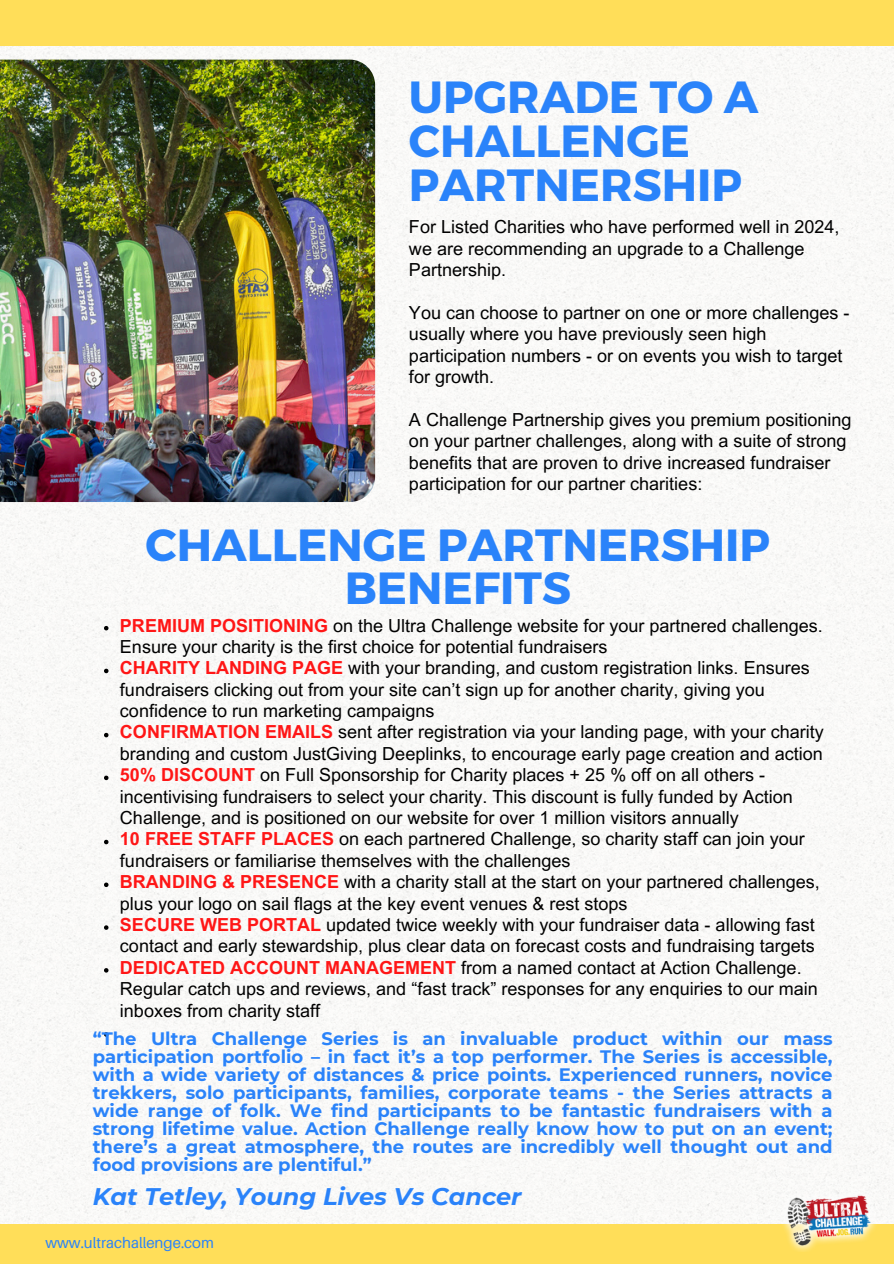
<style>
.page{position:relative;width:894px;height:1264px;background:#fff}
.page>*{position:absolute;margin:0;border:0;box-sizing:border-box;transform-origin:0 0}
.t1{font:700 45px/43.8px "Montserrat";color:#2a83fa}
.t2{font:italic 700 24px "Montserrat";color:#2a83fa}
.t3{font:18px/21.3px "Arial MT Pro";color:#000}
.t4{font:700 18px/18px "Montserrat";color:#2a83fa;text-align:justify}
.t5{font:15px "Aileron";color:#2a83fa}
.s1{font-weight:700;color:#ff1616}
</style>
<div class="page">
<img style="left:0;top:45px;width:893px;height:1179px">
<img style="left:0;top:60px;width:375px;height:442px">
<svg style="left:104px;top:626px;width:4px;height:4px"></svg>
<svg style="left:104px;top:668px;width:4px;height:5px"></svg>
<svg style="left:104px;top:733px;width:4px;height:4px"></svg>
<svg style="left:104px;top:775px;width:4px;height:5px"></svg>
<svg style="left:104px;top:839px;width:4px;height:5px"></svg>
<svg style="left:104px;top:882px;width:4px;height:5px"></svg>
<svg style="left:104px;top:925px;width:4px;height:4px"></svg>
<svg style="left:104px;top:968px;width:4px;height:4px"></svg>
<svg style="left:104px;top:1032px;width:4px;height:4px"></svg>
<div style="left:0;top:1224px;width:893px;height:39px;background:#ffde59"></div>
<img style="left:780px;top:1186px;width:97px;height:65px">
<div style="left:0;top:0;width:893px;height:45px;background:#ffde59"></div>
<h4 class="t1" style="left:409px;top:73px;width:351px">UPGRADE TO A<br>CHALLENGE<br>PARTNERSHIP</h4>
<h1 class="t3" style="left:409px;top:219px;width:432px">For Listed Charities who have performed well in 2024, we are recommending an upgrade to a Challenge<br>Partnership.</h1>
<h4 class="t3" style="left:409px;top:304px;width:442px">You can choose to partner on one or more challenges - usually where you have previously seen high participation numbers - or on events you wish to target for growth.</h4>
<h4 class="t3" style="left:409px;top:411px;width:444px">A Challenge Partnership gives you premium positioning on your partner challenges, along with a suite of strong benefits that are proven to drive increased fundraiser participation for our partner charities:</h4>
<h1 class="t1" style="left:145px;top:520px;width:626px;text-align:center">CHALLENGE PARTNERSHIP<br>BENEFITS</h1>
<p class="t3" style="left:120px;top:617px;width:704px"><span class="s1">PREMIUM POSITIONING</span> on the Ultra Challenge website for your partnered challenges.<br>Ensure your charity is the first choice for potential fundraisers</p>
<p class="t3" style="left:120px;top:659px;width:691px"><span class="s1">CHARITY LANDING PAGE</span> with your branding, and custom registration links. Ensures fundraisers clicking out from your site can’t sign up for another charity, giving you confidence to run marketing campaigns</p>
<p class="t3" style="left:120px;top:723px;width:705px"><span class="s1">CONFIRMATION EMAILS</span> sent after registration via your landing page, with your charity branding and custom JustGiving Deeplinks, to encourage early page creation and action</p>
<p class="t3" style="left:120px;top:766px;width:674px"><span class="s1">50% DISCOUNT</span> on Full Sponsorship for Charity places + 25 % off on all others - incentivising fundraisers to select your charity. This discount is fully funded by Action<br>Challenge, and is positioned on our website for over 1 million visitors annually</p>
<p class="t3" style="left:120px;top:830px;width:686px"><span class="s1">10 FREE STAFF PLACES</span> on each partnered Challenge, so charity staff can join your fundraisers or familiarise themselves with the challenges</p>
<p class="t3" style="left:120px;top:873px;width:701px"><span class="s1">BRANDING &amp; PRESENCE</span> with a charity stall at the start on your partnered challenges, plus your logo on sail flags at the key event venues &amp; rest stops</p>
<p class="t3" style="left:120px;top:916px;width:696px"><span class="s1">SECURE WEB PORTAL</span> updated twice weekly with your fundraiser data - allowing fast contact and early stewardship, plus clear data on forecast costs and fundraising targets</p>
<p class="t3" style="left:120px;top:958px;width:699px"><span class="s1">DEDICATED ACCOUNT MANAGEMENT</span> from a named contact at Action Challenge.<br>Regular catch ups and reviews, and “fast track” responses for any enquiries to our main inboxes from charity staff</p>
<p class="t4" style="left:93px;top:1029px;width:741px">“The Ultra Challenge Series is an invaluable product within our mass participation portfolio – in fact it’s a top performer. The Series is accessible, with a wide variety of distances &amp; price points. Experienced runners, novice trekkers, solo participants, families, corporate teams - the Series attracts a wide range of folk. We find participants to be fantastic fundraisers with a strong lifetime value. Action Challenge really know how to put on an event; there’s a great atmosphere, the routes are incredibly well thought out and food provisions are plentiful.”</p>
<p class="t2" style="left:93px;top:1181px;width:430px">Kat Tetley, Young Lives Vs Cancer</p>
<h3 class="t5" style="left:45px;top:1233px;width:170px">www.ultrachallenge.com</h3>
</div>
